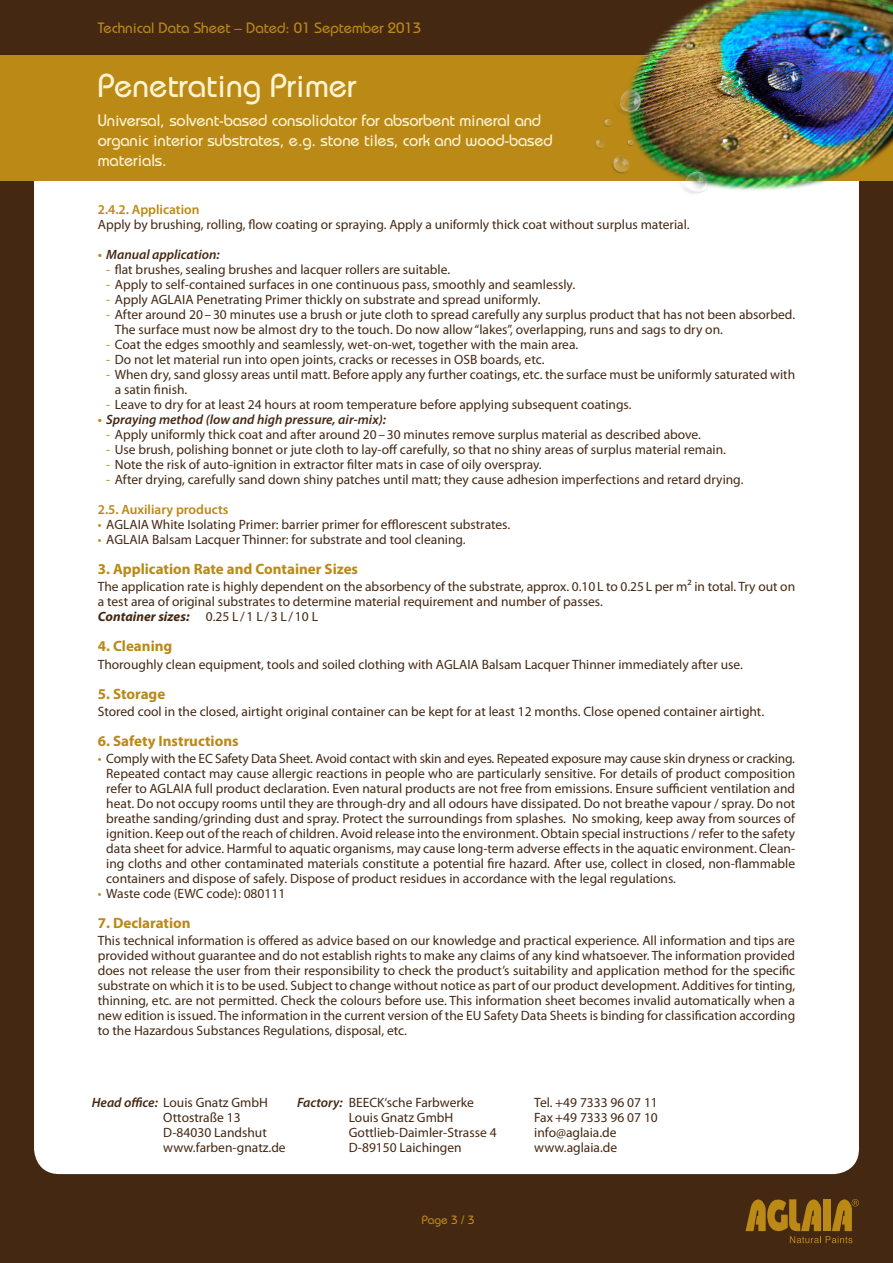
<style>
.page{position:relative;width:893px;height:1263px;background:#fff}
.page>*{position:absolute;margin:0;border:0;box-sizing:border-box;transform-origin:0 0}
.t1{font:500 33px "Bauhaus Std";color:#fdf4d2}
.t2{font:500 16.5px/19.8px "Bauhaus Std";letter-spacing:-.005em;color:#fdf4d2}
.t3{font:700 15px "Myriad Pro";color:#ba8916}
.t4{font:500 15px "Bauhaus Std";color:#ba8916}
.t5{font:13.5px/15px "Myriad Pro";color:#452812}
.t6{font:italic 600 13.5px "Myriad Pro";color:#452812}
.t7{font:600 13.5px "Myriad Pro";color:#ba8916}
.t8{font:500 12px "Bauhaus Std";color:#ba8916}
.s1{color:#ba8916}
.s2{font-weight:700;font-style:italic}
.s3{font-weight:600;font-style:italic}
</style>
<div class="page">
<div style="left:0;top:156px;width:893px;height:1107px;background:#452812"></div>
<div style="left:34px;top:181px;width:825px;height:993px;background:#fff"></div>
<div style="left:0;top:0;width:893px;height:55px;background:#452812"></div>
<div style="left:0;top:55px;width:893px;height:126px;background:#ba8916"></div>
<svg style="left:745px;top:1199px;width:114px;height:44px"></svg>
<img style="left:572px;top:0;width:321px;height:230px">
<p class="t4" style="left:98px;top:19px;width:325px">Technical Data Sheet – Dated: 01 September 2013</p>
<h1 class="t1" style="left:98px;top:66px;width:260px">Penetrating Primer</h1>
<p class="t2" style="left:98px;top:110px;width:456px">Universal, solvent-based consolidator for absorbent mineral and organic interior substrates, e.g. stone tiles, cork and wood-based materials.</p>
<p class="t7" style="left:98px;top:201px;width:103px">2.4.2. Application</p>
<p class="t5" style="left:98px;top:217px;width:593px">Apply by brushing, rolling, flow coating or spraying. Apply a uniformly thick coat without surplus material.</p>
<p class="t6" style="left:98px;top:246px;width:123px"><span class="s1">•</span> Manual application:</p>
<p class="t5" style="left:106px;top:262px;width:345px"><span class="s1">-</span> flat brushes, sealing brushes and lacquer rollers are suitable.</p>
<p class="t5" style="left:106px;top:277px;width:470px"><span class="s1">-</span> Apply to self-contained surfaces in one continuous pass, smoothly and seamlessly.</p>
<p class="t5" style="left:106px;top:292px;width:436px"><span class="s1">-</span> Apply AGLAIA Penetrating Primer thickly on substrate and spread uniformly.</p>
<p class="t5" style="left:115px;top:307px;width:682px;text-indent:-8px"><span class="s1">-</span> After around 20–30 minutes use a brush or jute cloth to spread carefully any surplus product that has not been absorbed.<br>The surface must now be almost dry to the touch. Do now allow “lakes”, overlapping, runs and sags to dry on.</p>
<p class="t5" style="left:106px;top:337px;width:474px"><span class="s1">-</span> Coat the edges smoothly and seamlessly, wet-on-wet, together with the main area.</p>
<p class="t5" style="left:106px;top:352px;width:440px"><span class="s1">-</span> Do not let material run into open joints, cracks or recesses in OSB boards, etc.</p>
<p class="t5" style="left:115px;top:367px;width:682px;text-indent:-9px"><span class="s1">-</span> When dry, sand glossy areas until matt. Before apply any further coatings, etc. the surface must be uniformly saturated with a satin finish.</p>
<p class="t5" style="left:106px;top:397px;width:527px"><span class="s1">-</span> Leave to dry for at least 24 hours at room temperature before applying subsequent coatings.</p>
<p class="t6" style="left:98px;top:411px;width:290px"><span class="s1">•</span> Spraying method (low and high pressure, air-mix):</p>
<p class="t5" style="left:106px;top:427px;width:596px"><span class="s1">-</span> Apply uniformly thick coat and after around 20–30 minutes remove surplus material as described above.</p>
<p class="t5" style="left:106px;top:442px;width:621px"><span class="s1">-</span> Use brush, polishing bonnet or jute cloth to lay-off carefully, so that no shiny areas of surplus material remain.</p>
<p class="t5" style="left:106px;top:457px;width:437px"><span class="s1">-</span> Note the risk of auto-ignition in extractor filter mats in case of oily overspray.</p>
<p class="t5" style="left:106px;top:472px;width:639px"><span class="s1">-</span> After drying, carefully sand down shiny patches until matt; they cause adhesion imperfections and retard drying.</p>
<p class="t7" style="left:98px;top:501px;width:132px">2.5. Auxiliary products</p>
<p class="t5" style="left:98px;top:517px;width:414px"><span class="s1">•</span> AGLAIA White Isolating Primer: barrier primer for efflorescent substrates.</p>
<p class="t5" style="left:98px;top:532px;width:369px"><span class="s1">•</span> AGLAIA Balsam Lacquer Thinner: for substrate and tool cleaning.</p>
<p class="t3" style="left:98px;top:559px;width:262px">3. Application Rate and Container Sizes</p>
<p class="t5" style="left:98px;top:579px;width:699px">The application rate is highly dependent on the absorbency of the substrate, approx. 0.10L to 0.25L per m² in total. Try out on a test area of original substrates to determine material requirement and number of passes.<br><span class="s2">Container sizes:</span> 0.25 L /1 L /3 L /10 L</p>
<p class="t3" style="left:98px;top:637px;width:76px">4. Cleaning</p>
<p class="t5" style="left:98px;top:656px;width:646px">Thoroughly clean equipment, tools and soiled clothing with AGLAIA Balsam Lacquer Thinner immediately after use.</p>
<p class="t3" style="left:98px;top:684px;width:69px">5. Storage</p>
<p class="t5" style="left:98px;top:703px;width:668px">Stored cool in the closed, airtight original container can be kept for at least 12 months. Close opened container airtight.</p>
<p class="t3" style="left:98px;top:731px;width:142px">6. Safety Instructions</p>
<p class="t5" style="left:106px;top:750px;width:690px;text-align:justify;text-indent:-9px"><span class="s1">•</span> Comply with the EC Safety Data Sheet. Avoid contact with skin and eyes. Repeated exposure may cause skin dryness or cracking.<br>Repeated contact may cause allergic reactions in people who are particularly sensitive. For details of product composition refer to AGLAIA full product declaration. Even natural products are not free from emissions. Ensure sufficient ventilation and heat. Do not occupy rooms until they are through-dry and all odours have dissipated. Do not breathe vapour / spray. Do not breathe sanding/grinding dust and spray. Protect the surroundings from splashes. No smoking, keep away from sources of ignition. Keep out of the reach of children. Avoid release into the environment. Obtain special instructions / refer to the safety data sheet for advice. Harmful to aquatic organisms, may cause long-term adverse effects in the aquatic environment. Clean&shy;ing cloths and other contaminated materials constitute a potential fire hazard. After use, collect in closed, non-flammable containers and dispose of safely. Dispose of product residues in accordance with the legal regulations.</p>
<p class="t5" style="left:98px;top:885px;width:189px"><span class="s1">•</span> Waste code (EWC code): 080111</p>
<p class="t3" style="left:98px;top:913px;width:94px">7. Declaration</p>
<p class="t5" style="left:98px;top:933px;width:699px;text-align:justify">This technical information is offered as advice based on our knowledge and practical experience. All information and tips are provided without guarantee and do not establish rights to make any claims of any kind whatsoever. The information provided does not release the user from their responsibility to check the product’s suitability and application method for the specific substrate on which it is to be used. Subject to change without notice as part of our product development. Additives for tinting, thinning, etc. are not permitted. Check the colours before use. This information sheet becomes invalid automatically when a new edition is issued. The information in the current version of the EU Safety Data Sheets is binding for classification according to the Hazardous Substances Regulations, disposal, etc.</p>
<p class="t5" style="left:163px;top:1095px;width:124px;text-indent:-71px"><span class="s3">Head office:</span> Louis Gnatz GmbH<br>Ottostraße 13<br>D-84030 Landshut www.farben-gnatz.de</p>
<p class="t5" style="left:349px;top:1095px;width:149px;text-indent:-52px"><span class="s3">Factory:</span> BEECK‘sche Farbwerke<br>Louis Gnatz GmbH<br>Gottlieb-Daimler-Strasse 4<br>D-89150 Laichingen</p>
<p class="t5" style="left:534px;top:1095px;width:125px">Tel. +49 7333 96 07 11<br>Fax +49 7333 96 07 10 info@aglaia.de www.aglaia.de</p>
<p class="t8" style="left:422px;top:1213px;width:54px">Page 3 / 3</p>
</div>
